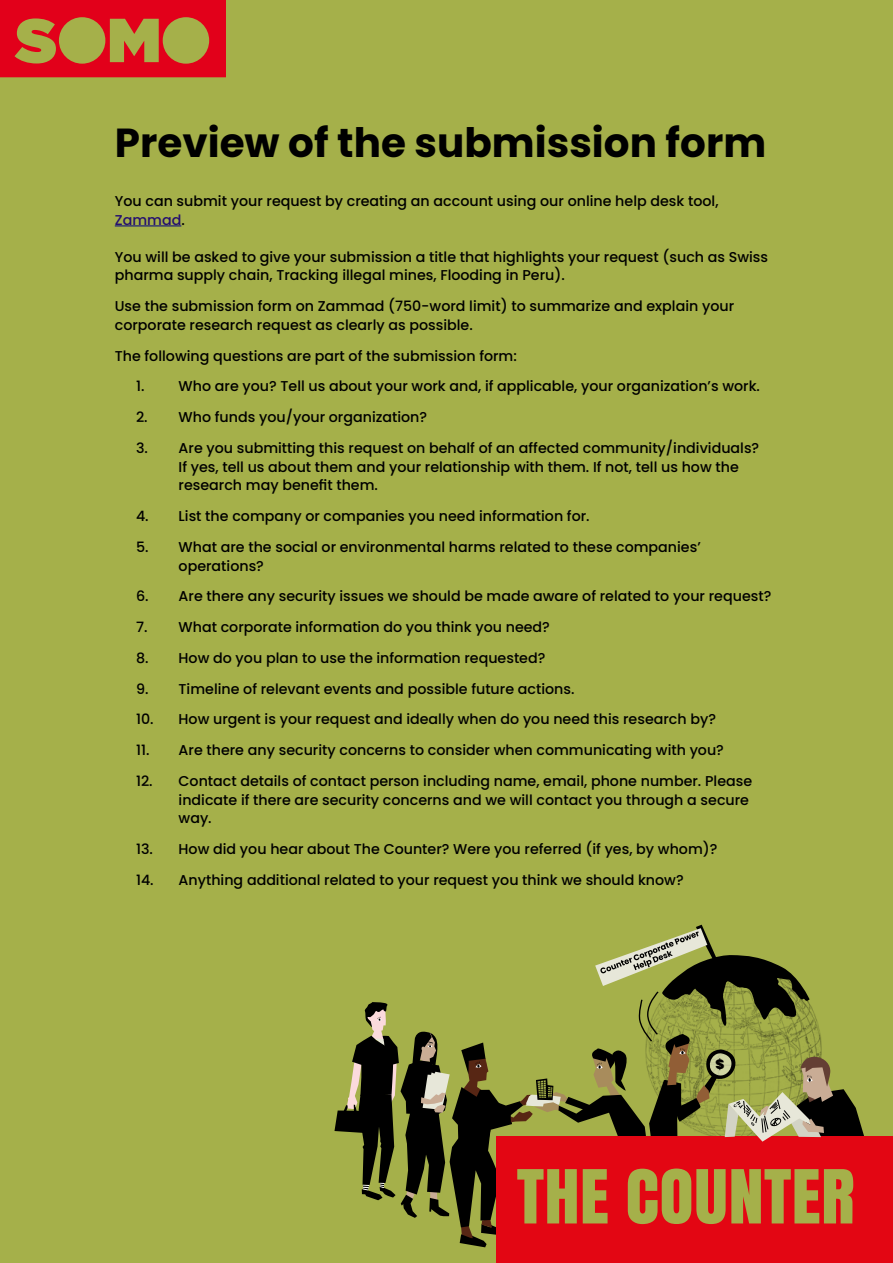
<style>
.page{position:relative;width:893px;height:1263px;background:#a5b04a}
.page>*{position:absolute;margin:0;border:0;box-sizing:border-box;transform-origin:0 0}
.t1{font:700 40.5px "Poppins";color:#000}
.t2{font:500 14.25px/18.8px "Poppins";color:#000}
.t3{font:900 13.5px "Poppins";color:#000}
.s1{color:#250f6f}
</style>
<div class="page">
<hr style="left:115px;top:226px;width:66px;height:1px;background:#000080">
<svg style="left:0;top:0;width:226px;height:77px"></svg>
<div style="left:497px;top:1137px;width:396px;height:126px;background:#e30613"></div>
<svg style="left:334px;top:925px;width:534px;height:322px"></svg>
<h1 class="t1" style="left:115px;top:120px;width:653px">Preview of the submission form</h1>
<p class="t2" style="left:115px;top:192px;width:605px">You can submit your request by creating an account using our online help desk tool,<br><span class="s1">Zammad</span>.</p>
<p class="t2" style="left:115px;top:247px;width:655px">You will be asked to give your submission a title that highlights your request (such as Swiss pharma supply chain, Tracking illegal mines, Flooding in Peru).</p>
<p class="t2" style="left:115px;top:297px;width:621px">Use the submission form on Zammad (750-word limit) to summarize and explain your corporate research request as clearly as possible.</p>
<p class="t2" style="left:115px;top:346px;width:404px">The following questions are part of the submission form:</p>
<p class="t2" style="left:136px;top:377px;width:625px">1. Who are you? Tell us about your work and, if applicable, your organization’s work.</p>
<p class="t2" style="left:136px;top:408px;width:293px">2. Who funds you/your organization?</p>
<p class="t2" style="left:179px;top:439px;width:582px;text-indent:-43px">3. Are you submitting this request on behalf of an affected community/individuals?<br>If yes, tell us about them and your relationship with them. If not, tell us how the research may benefit them.</p>
<p class="t2" style="left:136px;top:507px;width:455px">4. List the company or companies you need information for.</p>
<p class="t2" style="left:179px;top:538px;width:524px;text-indent:-43px">5. What are the social or environmental harms related to these companies’ operations?</p>
<p class="t2" style="left:136px;top:587px;width:637px">6. Are there any security issues we should be made aware of related to your request?</p>
<p class="t2" style="left:136px;top:618px;width:415px">7. What corporate information do you think you need?</p>
<p class="t2" style="left:136px;top:649px;width:411px">8. How do you plan to use the information requested?</p>
<p class="t2" style="left:136px;top:679px;width:440px">9. Timeline of relevant events and possible future actions.</p>
<p class="t2" style="left:136px;top:710px;width:581px">10. How urgent is your request and ideally when do you need this research by?</p>
<p class="t2" style="left:136px;top:741px;width:589px">11. Are there any security concerns to consider when communicating with you?</p>
<p class="t2" style="left:179px;top:772px;width:575px;text-indent:-43px">12. Contact details of contact person including name, email, phone number. Please indicate if there are security concerns and we will contact you through a secure way.</p>
<p class="t2" style="left:136px;top:840px;width:583px">13. How did you hear about The Counter? Were you referred (if yes, by whom)?</p>
<p class="t2" style="left:136px;top:871px;width:549px">14. Anything additional related to your request you think we should know?</p>
<p class="t3" style="left:716px;top:1056px;width:10px">$</p>
</div>
